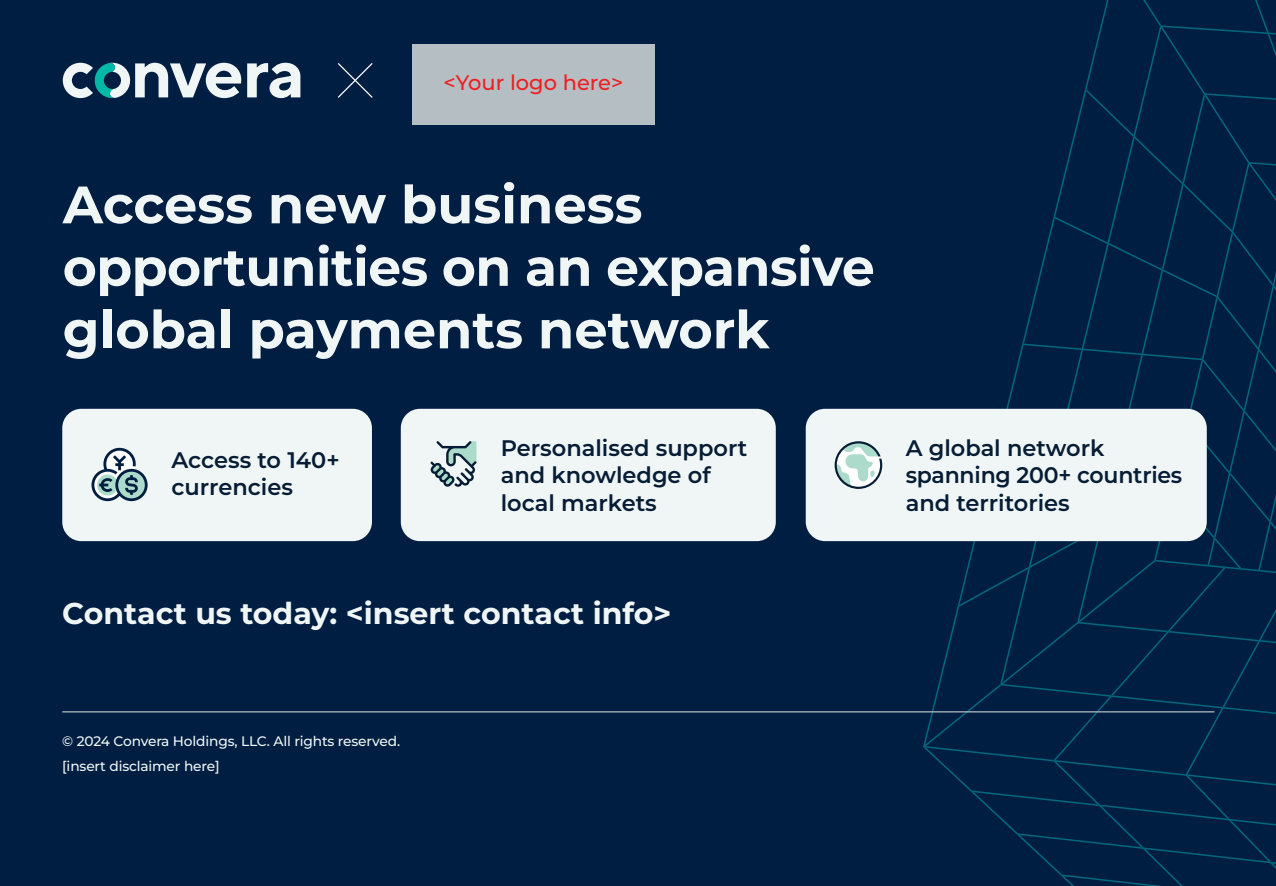
<style>
.page{position:relative;width:1276px;height:886px;background:#001e42}
.page>*{position:absolute;margin:0;border:0;box-sizing:border-box;transform-origin:0 0}
.t1{font:700 52.5px/62.5px "Montserrat";letter-spacing:-.01em;color:#f0f6f5}
.t2{font:700 30px "Montserrat";color:#f0f6f5}
.t3{font:600 22.5px/27.5px "Montserrat";color:#061d35}
.t4{font:500 21px "Montserrat";color:#ee1f23}
.t5{font:500 13.75px/25.2px "Montserrat";letter-spacing:-.01em;color:#f0f6f5}
</style>
<div class="page">
<svg style="left:923px;top:0;width:353px;height:886px"></svg>
<div style="left:62px;top:409px;width:310px;height:132px;background:#f0f6f5;border-radius:19px"></div>
<svg style="left:91px;top:448px;width:57px;height:53px"></svg>
<div style="left:401px;top:409px;width:375px;height:132px;background:#f0f6f5;border-radius:19px"></div>
<svg style="left:430px;top:441px;width:46px;height:46px"></svg>
<div style="left:805px;top:409px;width:401px;height:132px;background:#f0f6f5;border-radius:19px"></div>
<svg style="left:834px;top:441px;width:48px;height:48px"></svg>
<svg style="left:247px;top:63px;width:53px;height:35px"></svg>
<svg style="left:63px;top:62px;width:178px;height:37px"></svg>
<hr style="left:62px;top:711px;width:1152px;height:1px;background:#b5bec3">
<div style="left:412px;top:44px;width:242px;height:81px;background:#b5bec3"></div>
<svg style="left:337px;top:63px;width:36px;height:35px"></svg>
<p class="t4" style="left:444px;top:69px;width:181px">&lt;Your logo here&gt;</p>
<p class="t1" style="left:63px;top:172px;width:813px">Access new business opportunities on an expansive global payments network</p>
<p class="t3" style="left:172px;top:445px;width:170px">Access to 140+ currencies</p>
<p class="t3" style="left:501px;top:433px;width:248px">Personalised support and knowledge of local markets</p>
<p class="t3" style="left:905px;top:433px;width:278px">A global network spanning 200+ countries and territories</p>
<p class="t2" style="left:62px;top:594px;width:610px">Contact us today: &lt;insert contact info&gt;</p>
<p class="t5" style="left:62px;top:728px;width:339px">© 2024 Convera Holdings, LLC. All rights reserved. [insert disclaimer here]</p>
</div>
